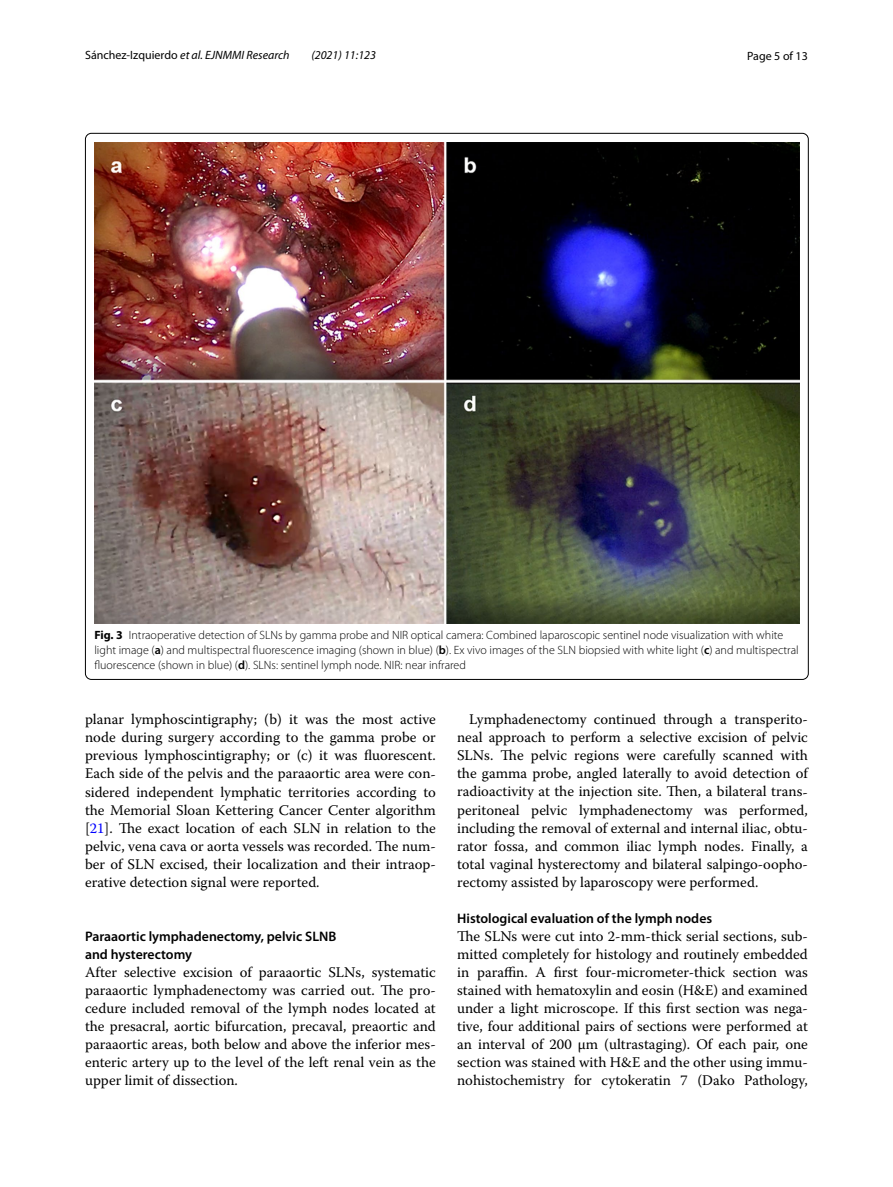
<style>
.page{position:relative;width:893px;height:1187px;background:#fff}
.page>*{position:absolute;margin:0;border:0;box-sizing:border-box;transform-origin:0 0}
.t1{font:14.7px/18px "Warnock Pro";color:#000;text-align:justify}
.t2{font:600 13.8px/18px "Myriad Pro";color:#000}
.t3{font:300 12px/15px "Myriad Pro";color:#000}
.t4{font:italic 12px "Myriad Pro";color:#000}
.t5{font:12px "Myriad Pro";color:#000}
.s1{font-style:normal}
.s2{font-weight:700}
.s3{font-weight:600}
.s4{color:#00f}
</style>
<div class="page">
<img style="left:95px;top:142px;width:704px;height:482px">
<p class="t4" style="left:85px;top:48px;width:206px"><span class="s1">Sánchez‑Izquierdo</span> et al. EJNMMI Research</p>
<p class="t4" style="left:311px;top:48px;width:66px">(2021) 11:123</p>
<p class="t5" style="left:747px;top:48px;width:62px">Page 5 of 13</p>
<p class="t3" style="left:94px;top:627px;width:706px"><span class="s2">Fig. 3</span> Intraoperative detection of SLNs by gamma probe and NIR optical camera: Combined laparoscopic sentinel node visualization with white light image (<span class="s3">a</span>) and multispectral fluorescence imaging (shown in blue) (<span class="s3">b</span>). Ex vivo images of the SLN biopsied with white light (<span class="s3">c</span>) and multispectral fluorescence (shown in blue) (<span class="s3">d</span>). SLNs: sentinel lymph node. NIR: near infrared</p>
<p class="t1" style="left:85px;top:710px;width:352px">planar lymphoscintigraphy; (b) it was the most active node during surgery according to the gamma probe or previous lymphoscintigraphy; or (c) it was fluorescent.<br>Each side of the pelvis and the paraaortic area were con&shy;sidered independent lymphatic territories according to the Memorial Sloan Kettering Cancer Center algorithm [<span class="s4">21</span>]. The exact location of each SLN in relation to the pelvic, vena cava or aorta vessels was recorded. The num&shy;ber of SLN excised, their localization and their intraop&shy;erative detection signal were reported.</p>
<p class="t2" style="left:85px;top:927px;width:253px">Paraaortic lymphadenectomy, pelvic SLNB and hysterectomy</p>
<p class="t1" style="left:85px;top:963px;width:352px">After selective excision of paraaortic SLNs, systematic paraaortic lymphadenectomy was carried out. The pro&shy;cedure included removal of the lymph nodes located at the presacral, aortic bifurcation, precaval, preaortic and paraaortic areas, both below and above the inferior mes&shy;enteric artery up to the level of the left renal vein as the upper limit of dissection.</p>
<p class="t1" style="left:457px;top:710px;width:352px;text-indent:12px">Lymphadenectomy continued through a transperito&shy;neal approach to perform a selective excision of pelvic SLNs. The pelvic regions were carefully scanned with the gamma probe, angled laterally to avoid detection of radioactivity at the injection site. Then, a bilateral trans&shy;peritoneal pelvic lymphadenectomy was performed, including the removal of external and internal iliac, obtu&shy;rator fossa, and common iliac lymph nodes. Finally, a total vaginal hysterectomy and bilateral salpingo-oopho&shy;rectomy assisted by laparoscopy were performed.</p>
<p class="t2" style="left:457px;top:908px;width:257px">Histological evaluation of the lymph nodes</p>
<p class="t1" style="left:457px;top:926px;width:352px">The SLNs were cut into 2-mm-thick serial sections, sub&shy;mitted completely for histology and routinely embedded in paraffin. A first four-micrometer-thick section was stained with hematoxylin and eosin (H&amp;E) and examined under a light microscope. If this first section was nega&shy;tive, four additional pairs of sections were performed at an interval of 200 μm (ultrastaging). Of each pair, one section was stained with H&amp;E and the other using immu&shy;nohistochemistry for cytokeratin 7 (Dako Pathology,</p>
</div>
